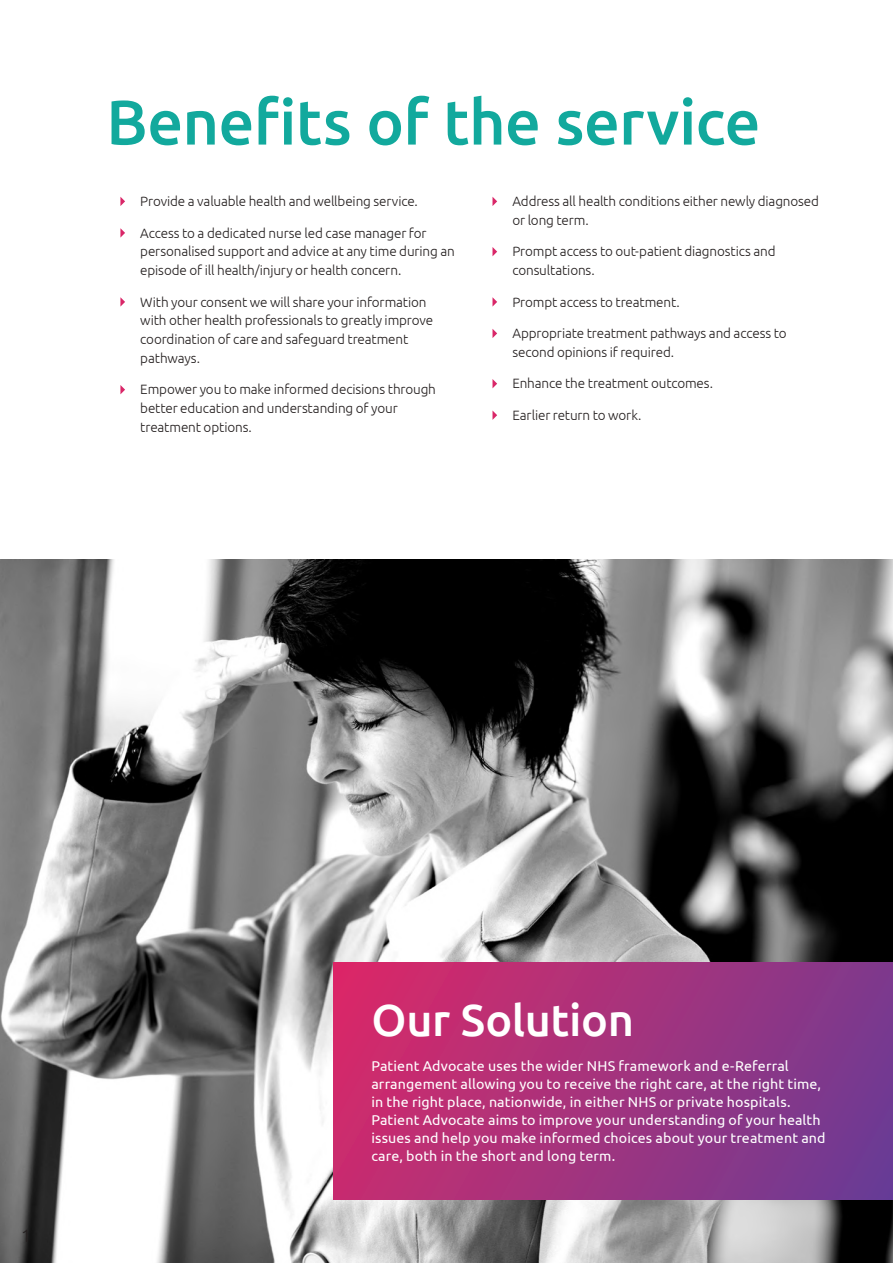
<style>
.page{position:relative;width:893px;height:1263px;background:#fff}
.page>*{position:absolute;margin:0;border:0;box-sizing:border-box;transform-origin:0 0}
.t1{font:500 63px "Ubuntu";letter-spacing:-.01em;color:#12a99d}
.t2{font:500 45px "Ubuntu";letter-spacing:-.01em;color:#fff}
.t3{font:300 18px "Ubuntu";color:#241f1f}
.t4{font:14.25px/18px "Ubuntu";letter-spacing:.01em;color:#fff}
.t5{font:300 13.5px/18.8px "Ubuntu";letter-spacing:-.01em;color:#241f1f}
</style>
<div class="page">
<img style="left:0;top:559px;width:893px;height:704px">
<div style="left:333px;top:963px;width:560px;height:236px;background:linear-gradient(to right,#d32b6b,#733b91)"></div>
<h1 class="t1" style="left:106px;top:82px;width:656px">Benefits of the service</h1>
<p class="t5" style="left:140px;top:192px;width:279px">Provide a valuable health and wellbeing service.</p>
<p class="t5" style="left:140px;top:223px;width:316px">Access to a dedicated nurse led case manager for personalised support and advice at any time during an episode of ill health/injury or health concern.</p>
<p class="t5" style="left:140px;top:292px;width:294px">With your consent we will share your information with other health professionals to greatly improve coordination of care and safeguard treatment pathways.</p>
<p class="t5" style="left:140px;top:380px;width:297px">Empower you to make informed decisions through better education and understanding of your treatment options.</p>
<p class="t5" style="left:512px;top:192px;width:308px">Address all health conditions either newly diagnosed or long term.</p>
<p class="t5" style="left:512px;top:242px;width:265px">Prompt access to out-patient diagnostics and consultations.</p>
<p class="t5" style="left:512px;top:292px;width:169px">Prompt access to treatment.</p>
<p class="t5" style="left:512px;top:324px;width:276px">Appropriate treatment pathways and access to second opinions if required.</p>
<p class="t5" style="left:512px;top:374px;width:202px">Enhance the treatment outcomes.</p>
<p class="t5" style="left:512px;top:405px;width:131px">Earlier return to work.</p>
<h3 class="t3" style="left:21px;top:1224px;width:12px">1</h3>
<h2 class="t2" style="left:371px;top:991px;width:264px">Our Solution</h2>
<p class="t4" style="left:371px;top:1056px;width:456px">Patient Advocate uses the wider NHS framework and e-Referral arrangement allowing you to receive the right care, at the right time, in the right place, nationwide, in either NHS or private hospitals.<br>Patient Advocate aims to improve your understanding of your health issues and help you make informed choices about your treatment and care, both in the short and long term.</p>
</div>
